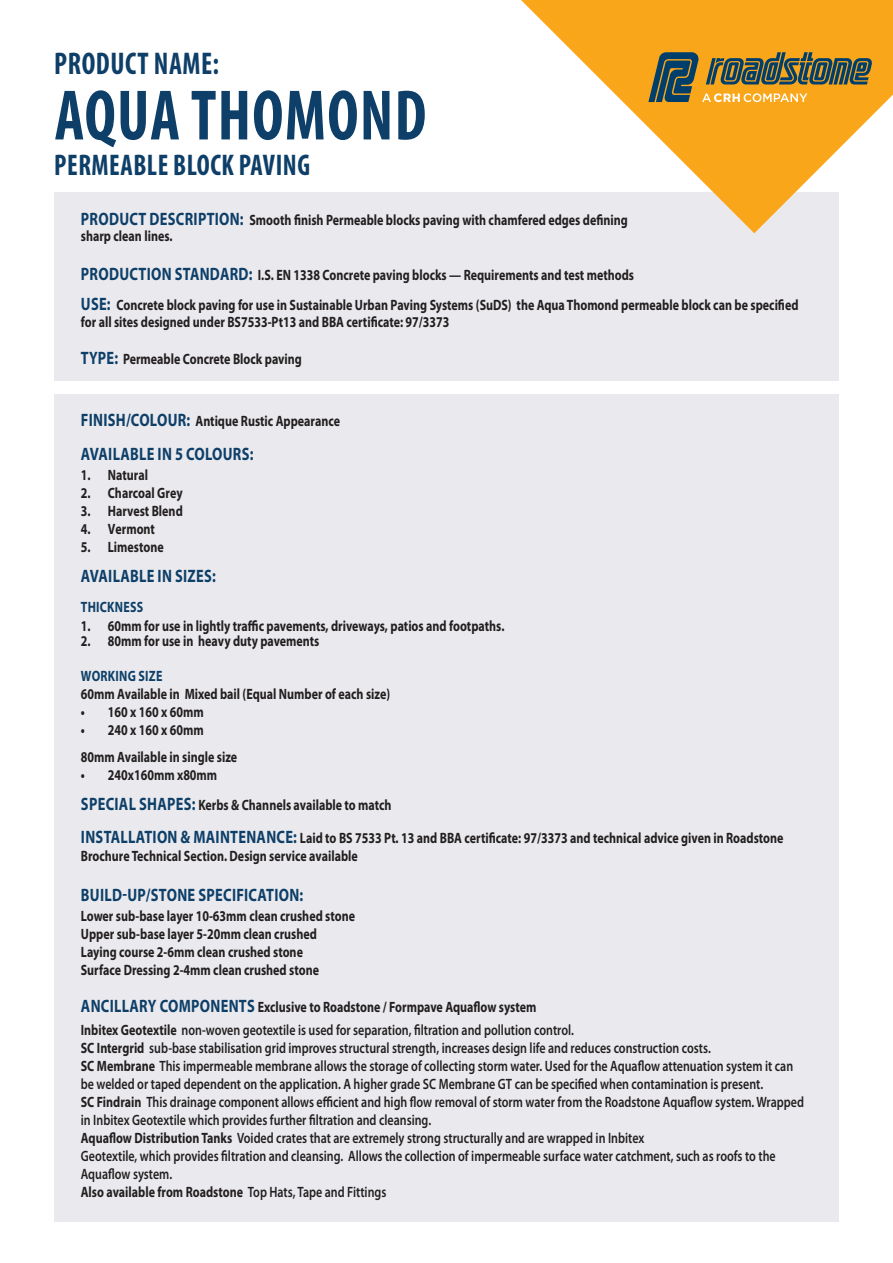
<style>
.page{position:relative;width:893px;height:1263px;background:#fff}
.page>*{position:absolute;margin:0;border:0;box-sizing:border-box;transform-origin:0 0}
.t1{font:700 condensed 72px "Myriad Pro";letter-spacing:.02em;color:#0e3f68;scale:.9 1}
.t2{font:700 condensed 31.5px "Myriad Pro";letter-spacing:.02em;color:#0e3f68;scale:.9 1}
.t3{font:700 condensed 30px "Myriad Pro";letter-spacing:.02em;color:#0e3f68;scale:.9 1}
.t4{font:700 18px "Myriad Pro";letter-spacing:.02em;color:#0e3f68;scale:.8 1}
.t5{font:700 15px/18px "Myriad Pro";color:#231f20;scale:.8 1}
.t6{font:600 15px/18px "Myriad Pro";color:#231f20;scale:.8 1}
.t7{font:700 15px "Myriad Pro";letter-spacing:.02em;color:#0e3f68;scale:.8 1}
.s1{font-size:18px;color:#0e3f68}
.s2{font-weight:700;font-size:18px;color:#0e3f68}
.s3{font-weight:700}
</style>
<div class="page">
<div style="left:54px;top:193px;width:785px;height:188px;background:#eaeaee"></div>
<div style="left:54px;top:394px;width:785px;height:828px;background:#eaeaee"></div>
<svg style="left:521px;top:0;width:372px;height:233px;fill:#faa61a"></svg>
<svg style="left:648px;top:52px;width:224px;height:50px;background:#927d42"></svg>
<h2 class="t2" style="left:54px;top:44px;width:185px">PRODUCT NAME:</h2>
<h1 class="t1" style="left:55px;top:70px;width:414px">AQUA THOMOND</h1>
<h3 class="t3" style="left:54px;top:147px;width:286px">PERMEABLE BLOCK PAVING</h3>
<p class="t5" style="left:81px;top:211px;width:685px;line-height:16.5px"><span class="s1">PRODUCT DESCRIPTION:</span> Smooth finish Permeable blocks paving with chamfered edges defining sharp clean lines.</p>
<p class="t5" style="left:81px;top:260px;width:898px;line-height:30px"><span class="s1">PRODUCTION STANDARD:</span> I.S. EN 1338 Concrete paving blocks — Requirements and test methods<br><span class="s1">USE:</span> Concrete block paving for use in Sustainable Urban Paving Systems (SuDS) the Aqua Thomond permeable block can be specified</p>
<p class="t5" style="left:81px;top:312px;width:462px">for all sites designed under BS7533-Pt13 and BBA certificate: 97/3373</p>
<p class="t5" style="left:81px;top:350px;width:278px"><span class="s1">TYPE:</span> Permeable Concrete Block paving</p>
<p class="t5" style="left:81px;top:411px;width:325px"><span class="s1">FINISH/COLOUR:</span> Antique Rustic Appearance</p>
<p class="t4" style="left:81px;top:442px;width:217px">AVAILABLE IN 5 COLOURS:</p>
<p class="t5" style="left:81px;top:465px;width:86px">1. Natural</p>
<p class="t5" style="left:81px;top:483px;width:129px">2. Charcoal Grey</p>
<p class="t5" style="left:81px;top:501px;width:129px">3. Harvest Blend</p>
<p class="t5" style="left:81px;top:519px;width:94px">4. Vermont</p>
<p class="t5" style="left:81px;top:537px;width:105px">5. Limestone</p>
<p class="t4" style="left:81px;top:564px;width:170px">AVAILABLE IN SIZES:</p>
<p class="t7" style="left:81px;top:597px;width:79px">THICKNESS</p>
<p class="t5" style="left:81px;top:617px;width:531px">1. 60mm for use in lightly traffic pavements, driveways, patios and footpaths.</p>
<p class="t5" style="left:81px;top:632px;width:300px">2. 80mm for use in heavy duty pavements</p>
<p class="t7" style="left:81px;top:666px;width:103px">WORKING SIZE</p>
<p class="t5" style="left:81px;top:684px;width:388px">60mm Available in Mixed bail (Equal Number of each size)</p>
<p class="t5" style="left:81px;top:702px;width:155px">• 160 x 160 x 60mm</p>
<p class="t5" style="left:81px;top:716px;width:197px;line-height:27px">• 240 x 160 x 60mm<br>80mm Available in single size</p>
<p class="t5" style="left:81px;top:759px;width:390px;line-height:30px">• 240x160mm x80mm<br><span class="s1">SPECIAL SHAPES:</span> Kerbs &amp; Channels available to match</p>
<p class="t5" style="left:81px;top:828px;width:880px"><span class="s1">INSTALLATION &amp; MAINTENANCE:</span> Laid to BS 7533 Pt. 13 and BBA certificate: 97/3373 and technical advice given in Roadstone<br>Brochure Technical Section. Design service available</p>
<p class="t4" style="left:81px;top:883px;width:279px">BUILD-UP/STONE SPECIFICATION:</p>
<p class="t5" style="left:81px;top:906px;width:344px">Lower sub-base layer 10-63mm clean crushed stone Upper sub-base layer 5-20mm clean crushed Laying course 2-6mm clean crushed stone<br>Surface Dressing 2-4mm clean crushed stone</p>
<p class="t6" style="left:81px;top:996px;width:618px;line-height:22.5px"><span class="s2">ANCILLARY COMPONENTS</span> <span class="s3">Exclusive to Roadstone / Formpave Aquaflow system<br>Inbitex Geotextile</span> non-woven geotextile is used for separation, filtration and pollution control.</p>
<p class="t6" style="left:81px;top:1038px;width:905px"><span class="s3">SC Intergrid</span> sub-base stabilisation grid improves structural strength, increases design life and reduces construction costs.<br><span class="s3">SC Membrane</span> This impermeable membrane allows the storage of collecting storm water. Used for the Aquaflow attenuation system it can be welded or taped dependent on the application. A higher grade SC Membrane GT can be specified when contamination is present.<br><span class="s3">SC Findrain</span> This drainage component allows efficient and high flow removal of storm water from the Roadstone Aquaflow system. Wrapped in Inbitex Geotextile which provides further filtration and cleansing.<br><span class="s3">Aquaflow Distribution Tanks</span> Voided crates that are extremely strong structurally and are wrapped in Inbitex<br>Geotextile, which provides filtration and cleansing. Allows the collection of impermeable surface water catchment, such as roofs to the Aquaflow system.<br><span class="s3">Also available from Roadstone</span> Top Hats, Tape and Fittings</p>
</div>
